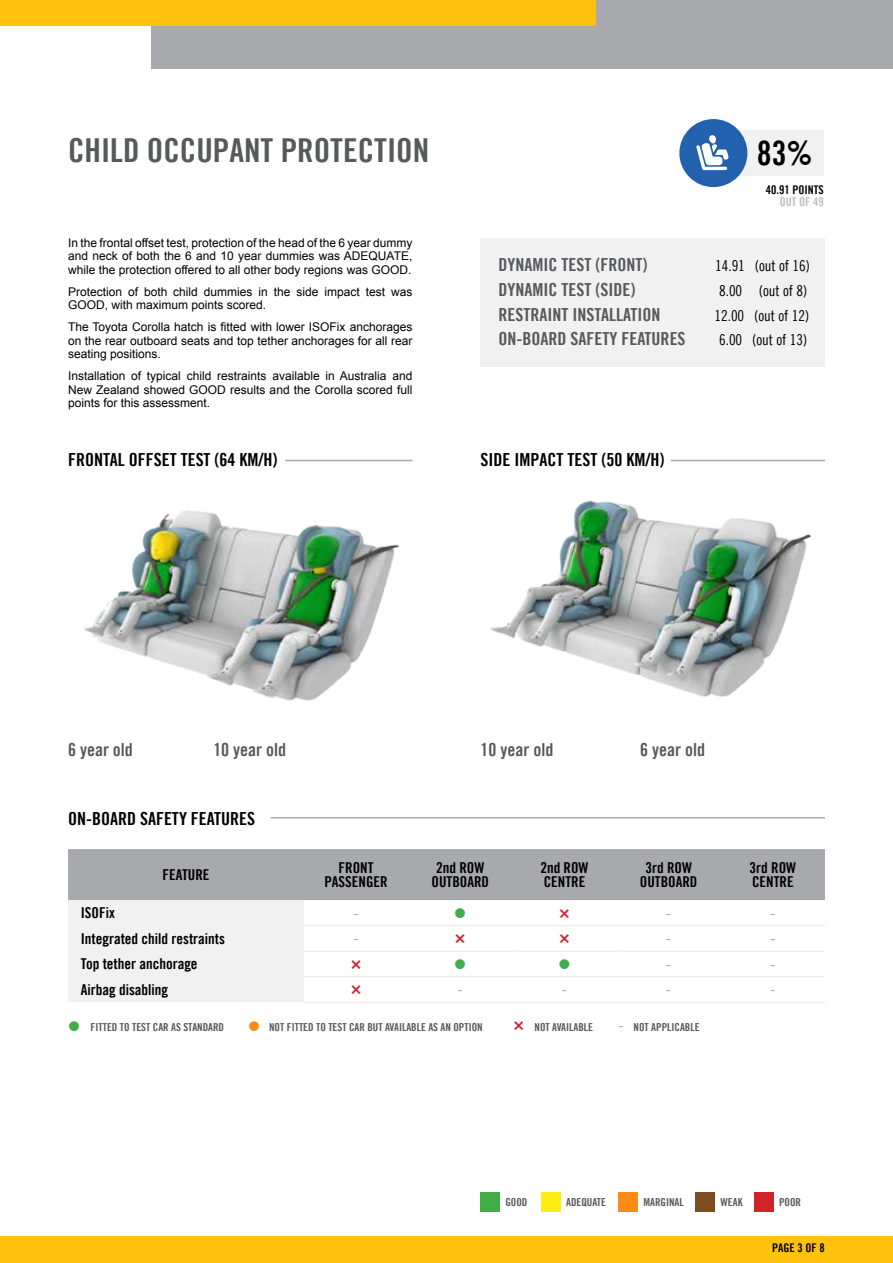
<style>
.page{position:relative;width:893px;height:1263px;background:#fff}
.page>*{position:absolute;margin:0;border:0;box-sizing:border-box;transform-origin:0 0}
.t1{font:33.6px "Trade Gothic Bold Cond Twenty";color:#000}
.t2{font:33px "Trade Gothic Bold Cond Twenty";color:#58595b}
.t3{font:18px "Trade Gothic Bold Cond Twenty";color:#58595b}
.t4{font:18px "Trade Gothic Bold Cond Twenty";color:#000}
.t5{font:16.5px "Trade Gothic LT";color:#a7a9ac}
.t6{font:15px/14.2px "Trade Gothic Bold Cond Twenty";color:#000;text-align:center}
.t7{font:15px "Trade Gothic Cond Eighteen Obl";color:#000}
.t8{font:12px/13.5px "Arial";color:#000;text-align:justify}
.t9{font:12px "Trade Gothic Bold Cond Twenty";color:#000}
.t10{font:12px "Trade Gothic Bold Cond Twenty";color:#bcbec0}
.t11{font:10.95px "Trade Gothic Bold Cond Twenty";color:#58595b}
.s1{font-family:"Trade Gothic LT";font-size:16.5px;color:#a7a9ac}
</style>
<div class="page">
<div style="left:480px;top:238px;width:345px;height:129px;background:#f1f1f2"></div>
<div style="left:152px;top:0;width:741px;height:68px;background:#a7a9ac"></div>
<div style="left:0;top:0;width:595px;height:26px;background:#ffc20e"></div>
<div style="left:0;top:1236px;width:893px;height:27px;background:#ffc20e"></div>
<hr style="left:285px;top:460px;width:127px;height:1px;background:#a7a9ac">
<hr style="left:671px;top:460px;width:154px;height:1px;background:#a7a9ac">
<div style="left:713px;top:130px;width:111px;height:46px;background:#f1f1f2"></div>
<svg style="left:679px;top:119px;width:68px;height:68px"></svg>
<hr style="left:271px;top:817px;width:554px;height:1px;background:#a7a9ac">
<hr style="left:304px;top:1002px;width:104px;height:1px;background:#e6e7e8">
<hr style="left:408px;top:1002px;width:104px;height:1px;background:#e6e7e8">
<hr style="left:512px;top:1002px;width:105px;height:1px;background:#e6e7e8">
<hr style="left:617px;top:1002px;width:104px;height:1px;background:#e6e7e8">
<hr style="left:721px;top:1002px;width:104px;height:1px;background:#e6e7e8">
<img style="left:84px;top:510px;width:316px;height:191px">
<img style="left:490px;top:500px;width:321px;height:197px">
<div style="left:480px;top:1192px;width:20px;height:20px;background:#41ad49"></div>
<div style="left:541px;top:1192px;width:20px;height:20px;background:#feee14"></div>
<div style="left:619px;top:1192px;width:19px;height:20px;background:#fc8a16"></div>
<div style="left:696px;top:1192px;width:19px;height:20px;background:#7d4d1f"></div>
<div style="left:754px;top:1192px;width:20px;height:20px;background:#d2232a"></div>
<svg style="left:68px;top:849px;width:757px;height:153px"></svg>
<h2 class="t2" style="left:68px;top:130px;width:363px">CHILD OCCUPANT PROTECTION</h2>
<p class="t8" style="left:68px;top:236px;width:346px">In the frontal offset test, protection of the head of the 6 year dummy and neck of both the 6 and 10 year dummies was ADEQUATE, while the protection offered to all other body regions was GOOD.</p>
<p class="t8" style="left:68px;top:285px;width:346px">Protection of both child dummies in the side impact test was<br>GOOD, with maximum points scored.</p>
<p class="t8" style="left:68px;top:321px;width:346px">The Toyota Corolla hatch is fitted with lower ISOFix anchorages on the rear outboard seats and top tether anchorages for all rear seating positions.</p>
<p class="t8" style="left:68px;top:370px;width:346px">Installation of typical child restraints available in Australia and New Zealand showed GOOD results and the Corolla scored full points for this assessment.</p>
<h3 class="t4" style="left:68px;top:449px;width:211px">FRONTAL OFFSET TEST (64 KM/H)</h3>
<h1 class="t1" style="left:757px;top:133px;width:57px">83%</h1>
<p class="t9" style="left:766px;top:182px;width:59px">40.91 POINTS</p>
<p class="t10" style="left:780px;top:194px;width:45px">OUT OF 49</p>
<h3 class="t3" style="left:498px;top:254px;width:150px">DYNAMIC TEST (FRONT)</h3>
<p class="t7" style="left:715px;top:257px;width:96px">14.91 (out of 16)</p>
<h3 class="t3" style="left:498px;top:279px;width:138px">DYNAMIC TEST (SIDE)</h3>
<p class="t7" style="left:719px;top:282px;width:90px">8.00 (out of 8)</p>
<h3 class="t3" style="left:498px;top:303px;width:163px">RESTRAINT INSTALLATION</h3>
<p class="t7" style="left:714px;top:306px;width:96px">12.00 (out of 12)</p>
<h3 class="t3" style="left:498px;top:328px;width:189px">ON-BOARD SAFETY FEATURES</h3>
<p class="t7" style="left:719px;top:331px;width:90px">6.00 (out of 13)</p>
<h3 class="t4" style="left:480px;top:449px;width:185px">SIDE IMPACT TEST (50 KM/H)</h3>
<h3 class="t3" style="left:68px;top:738px;width:66px">6 year old</h3>
<h3 class="t3" style="left:213px;top:738px;width:74px">10 year old</h3>
<h3 class="t3" style="left:480px;top:738px;width:74px">10 year old</h3>
<h3 class="t3" style="left:640px;top:738px;width:66px">6 year old</h3>
<h3 class="t4" style="left:68px;top:808px;width:189px">ON-BOARD SAFETY FEATURES</h3>
<p class="t6" style="left:163px;top:867px;width:48px">FEATURE</p>
<p class="t6" style="left:324px;top:860px;width:65px">FRONT<br>PASSENGER</p>
<p class="t6" style="left:432px;top:860px;width:59px">2nd ROW<br>OUTBOARD</p>
<p class="t6" style="left:540px;top:860px;width:50px;text-align:left">2nd ROW<br>CENTRE</p>
<p class="t6" style="left:640px;top:860px;width:59px">3rd ROW<br>OUTBOARD</p>
<p class="t6" style="left:749px;top:860px;width:48px;text-align:left">3rd ROW<br>CENTRE</p>
<p class="t6" style="left:81px;top:906px;width:36px">ISOFix</p>
<h3 class="t5" style="left:353px;top:903px;width:7px">-</h3>
<h3 class="t5" style="left:666px;top:903px;width:7px">-</h3>
<h3 class="t5" style="left:770px;top:903px;width:7px">-</h3>
<p class="t6" style="left:81px;top:931px;width:146px">Integrated child restraints</p>
<h3 class="t5" style="left:353px;top:928px;width:7px">-</h3>
<h3 class="t5" style="left:666px;top:928px;width:7px">-</h3>
<h3 class="t5" style="left:770px;top:928px;width:7px">-</h3>
<p class="t6" style="left:81px;top:957px;width:118px">Top tether anchorage</p>
<h3 class="t5" style="left:666px;top:954px;width:7px">-</h3>
<h3 class="t5" style="left:770px;top:954px;width:7px">-</h3>
<p class="t6" style="left:81px;top:982px;width:89px">Airbag disabling</p>
<h3 class="t5" style="left:458px;top:979px;width:7px">-</h3>
<h3 class="t5" style="left:562px;top:979px;width:7px">-</h3>
<h3 class="t5" style="left:666px;top:979px;width:7px">-</h3>
<h3 class="t5" style="left:770px;top:979px;width:7px">-</h3>
<p class="t11" style="left:91px;top:1021px;width:135px">FITTED TO TEST CAR AS STANDARD</p>
<p class="t11" style="left:269px;top:1021px;width:215px">NOT FITTED TO TEST CAR BUT AVAILABLE AS AN OPTION</p>
<p class="t11" style="left:535px;top:1021px;width:60px">NOT AVAILABLE</p>
<p class="t11" style="left:619px;top:1021px;width:83px"><span class="s1">-</span> NOT APPLICABLE</p>
<p class="t11" style="left:505px;top:1195px;width:24px">GOOD</p>
<p class="t11" style="left:566px;top:1195px;width:41px">ADEQUATE</p>
<p class="t11" style="left:643px;top:1195px;width:42px">MARGINAL</p>
<p class="t11" style="left:721px;top:1195px;width:23px">WEAK</p>
<p class="t11" style="left:779px;top:1195px;width:24px">POOR</p>
<p class="t9" style="left:772px;top:1241px;width:54px">PAGE 3 OF 8</p>
</div>
